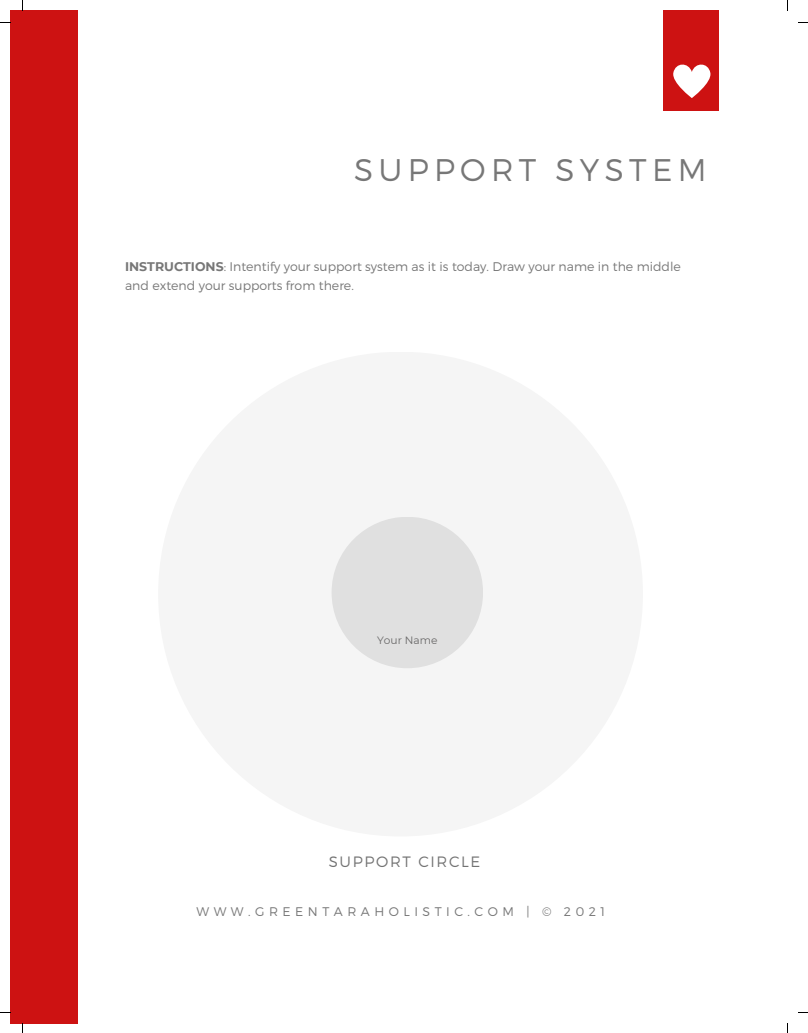
<style>
.page{position:relative;width:808px;height:1033px;background:#fff}
.page>*{position:absolute;margin:0;border:0;box-sizing:border-box;transform-origin:0 0}
.t1{font:300 31.25px "Montserrat";letter-spacing:.17em;color:#777}
.t2{font:300 15px "Montserrat";letter-spacing:.11em;color:#737373}
.t3{font:300 12.5px/18.8px "Montserrat";color:#777}
.t4{font:300 12.5px "Montserrat";letter-spacing:.36em;color:#777}
.t5{font:10.62px "Montserrat";color:#696868}
.s1{font-weight:700}
</style>
<div class="page">
<div style="left:10px;top:10px;width:67px;height:1013px;background:#cd1212"></div>
<div style="left:663px;top:10px;width:56px;height:101px;background:#cd1212"></div>
<svg style="left:673px;top:65px;width:37px;height:33px"></svg>
<div style="left:158px;top:352px;width:485px;height:484px;background:#f5f5f5;border-radius:50%"></div>
<div style="left:331px;top:517px;width:152px;height:151px;background:#e0e0e0;border-radius:50%"></div>
<p class="t1" style="left:354px;top:150px;width:354px">SUPPORT SYSTEM</p>
<h1 class="t3" style="left:125px;top:257px;width:557px"><span class="s1">INSTRUCTIONS</span>: Intentify your support system as it is today. Draw your name in the middle and extend your supports from there.</h1>
<p class="t5" style="left:377px;top:633px;width:62px">Your Name</p>
<h4 class="t2" style="left:329px;top:852px;width:153px">SUPPORT CIRCLE</h4>
<h2 class="t4" style="left:196px;top:903px;width:410px">WWW.GREENTARAHOLISTIC.COM | © 2021</h2>
</div>
